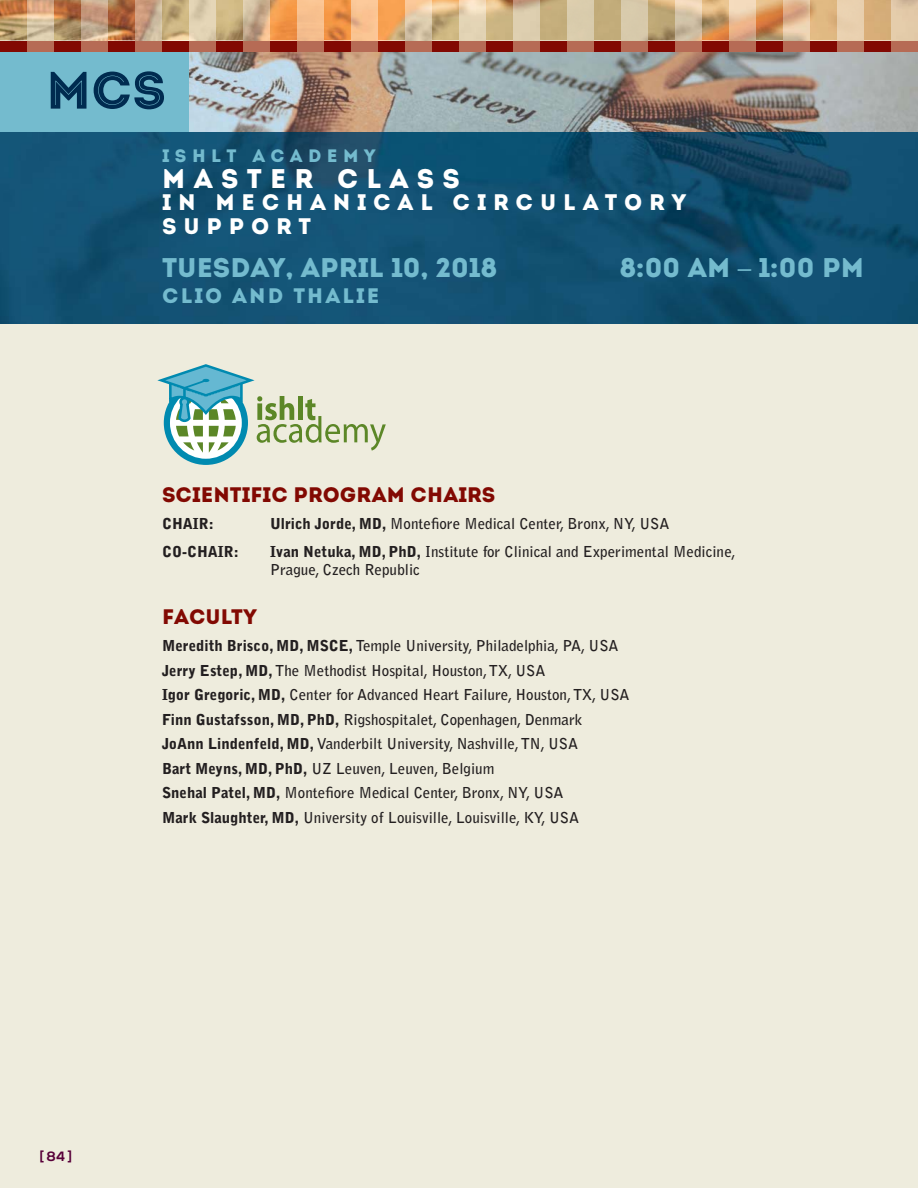
<style>
.page{position:relative;width:918px;height:1188px;background:#fff}
.page>*{position:absolute;margin:0;border:0;box-sizing:border-box;transform-origin:0 0}
.t1{font:52.35px "Intro Inline";color:#002b50}
.t2{font:27px "Intro";color:#74bbce}
.t3{font:27px "Intro";letter-spacing:.3em;color:#fff}
.t4{font:22.5px/24px "Intro";letter-spacing:.3em;color:#fff}
.t5{font:21px "Intro";color:#820902}
.t6{font:21px "Intro";letter-spacing:.1em;color:#74bbce}
.t7{font:18px "Intro";letter-spacing:.3em;color:#74bbce}
.t8{font:700 15px/24.5px "Bell Gothic Std";color:#231f20}
.t9{font:900 15px "Bell Gothic Std";color:#231f20}
.t10{font:700 13.5px "Nexa";color:#580039}
.s1{font-family:"Bell Gothic Std";font-weight:700}
.s2{font-weight:900}
</style>
<div class="page">
<div style="left:0;top:322px;width:918px;height:866px;background:#eeecdd"></div>
<div style="left:0;top:28px;width:918px;height:24px;background:#820902"></div>
<img style="left:0;top:0;width:891px;height:40px">
<div style="left:27px;top:40px;width:27px;height:12px;background:#b66b55"></div>
<img style="left:27px;top:0;width:27px;height:40px">
<div style="left:81px;top:40px;width:27px;height:12px;background:#b66b55"></div>
<img style="left:81px;top:0;width:27px;height:40px">
<div style="left:135px;top:40px;width:27px;height:12px;background:#b66b55"></div>
<img style="left:135px;top:0;width:27px;height:40px">
<div style="left:189px;top:40px;width:27px;height:12px;background:#b66b55"></div>
<img style="left:189px;top:0;width:27px;height:40px">
<div style="left:243px;top:40px;width:27px;height:12px;background:#b66b55"></div>
<img style="left:243px;top:0;width:27px;height:40px">
<div style="left:297px;top:40px;width:27px;height:12px;background:#b66b55"></div>
<img style="left:297px;top:0;width:27px;height:40px">
<div style="left:351px;top:40px;width:27px;height:12px;background:#b66b55"></div>
<img style="left:351px;top:0;width:27px;height:40px">
<div style="left:405px;top:40px;width:27px;height:12px;background:#b66b55"></div>
<img style="left:405px;top:0;width:27px;height:40px">
<div style="left:459px;top:40px;width:27px;height:12px;background:#b66b55"></div>
<img style="left:459px;top:0;width:27px;height:40px">
<div style="left:513px;top:40px;width:27px;height:12px;background:#b66b55"></div>
<img style="left:513px;top:0;width:27px;height:40px">
<div style="left:567px;top:40px;width:27px;height:12px;background:#b66b55"></div>
<img style="left:567px;top:0;width:27px;height:40px">
<div style="left:621px;top:40px;width:27px;height:12px;background:#b66b55"></div>
<img style="left:621px;top:0;width:27px;height:40px">
<div style="left:675px;top:40px;width:27px;height:12px;background:#b66b55"></div>
<img style="left:675px;top:0;width:27px;height:40px">
<div style="left:729px;top:40px;width:27px;height:12px;background:#b66b55"></div>
<img style="left:729px;top:0;width:27px;height:40px">
<div style="left:783px;top:40px;width:27px;height:12px;background:#b66b55"></div>
<img style="left:783px;top:0;width:27px;height:40px">
<div style="left:837px;top:40px;width:27px;height:12px;background:#b66b55"></div>
<img style="left:837px;top:0;width:27px;height:40px">
<div style="left:891px;top:40px;width:27px;height:12px;background:#b66b55"></div>
<img style="left:891px;top:0;width:27px;height:40px">
<div style="left:164px;top:381px;width:84px;height:84px;background:#008ab0;border-radius:50%"></div>
<div style="left:170px;top:387px;width:72px;height:72px;background:#fff;border-radius:50%"></div>
<svg style="left:157px;top:364px;width:229px;height:89px"></svg>
<img style="left:189px;top:52px;width:729px;height:80px">
<div style="left:0;top:52px;width:189px;height:80px;background:#74bbce"></div>
<img style="left:0;top:132px;width:918px;height:192px">
<h1 class="t1" style="left:46px;top:72px;width:122px">MCS</h1>
<p class="t7" style="left:162px;top:145px;width:215px">ISHLT ACADEMY</p>
<h2 class="t3" style="left:162px;top:163px;width:299px">MASTER CLASS</h2>
<h3 class="t4" style="left:162px;top:190px;width:526px">IN MECHANICAL CIRCULATORY<br>SUPPORT</h3>
<h2 class="t2" style="left:162px;top:252px;width:337px">TUESDAY, APRIL 10, 2018</h2>
<h2 class="t2" style="left:620px;top:252px;width:246px">8:00 AM <span class="s1">–</span> 1:00 PM</h2>
<h3 class="t6" style="left:162px;top:283px;width:219px">CLIO AND THALIE</h3>
<h3 class="t5" style="left:162px;top:482px;width:335px">SCIENTIFIC PROGRAM CHAIRS</h3>
<p class="t9" style="left:162px;top:518px;width:53px">CHAIR:</p>
<p class="t8" style="left:270px;top:512px;width:401px"><span class="s2">Ulrich Jorde, MD,</span> Montefiore Medical Center, Bronx, NY, USA</p>
<p class="t9" style="left:162px;top:546px;width:78px">CO-CHAIR:</p>
<p class="t8" style="left:270px;top:543px;width:467px;line-height:18px"><span class="s2">Ivan Netuka, MD, PhD,</span> Institute for Clinical and Experimental Medicine,<br>Prague, Czech Republic</p>
<h3 class="t5" style="left:162px;top:605px;width:97px">FACULTY</h3>
<p class="t8" style="left:162px;top:635px;width:469px"><span class="s2">Meredith Brisco, MD, MSCE,</span> Temple University, Philadelphia, PA, USA <span class="s2">Jerry Estep, MD,</span> The Methodist Hospital, Houston, TX, USA<br><span class="s2">Igor Gregoric, MD,</span> Center for Advanced Heart Failure, Houston, TX, USA <span class="s2">Finn Gustafsson, MD, PhD,</span> Rigshospitalet, Copenhagen, Denmark<br><span class="s2">JoAnn Lindenfeld, MD,</span> Vanderbilt University, Nashville, TN, USA<br><span class="s2">Bart Meyns, MD, PhD,</span> UZ Leuven, Leuven, Belgium<br><span class="s2">Snehal Patel, MD,</span> Montefiore Medical Center, Bronx, NY, USA<br><span class="s2">Mark Slaughter, MD,</span> University of Louisville, Louisville, KY, USA</p>
<p class="t10" style="left:40px;top:1152px;width:34px">[ 84]</p>
</div>
